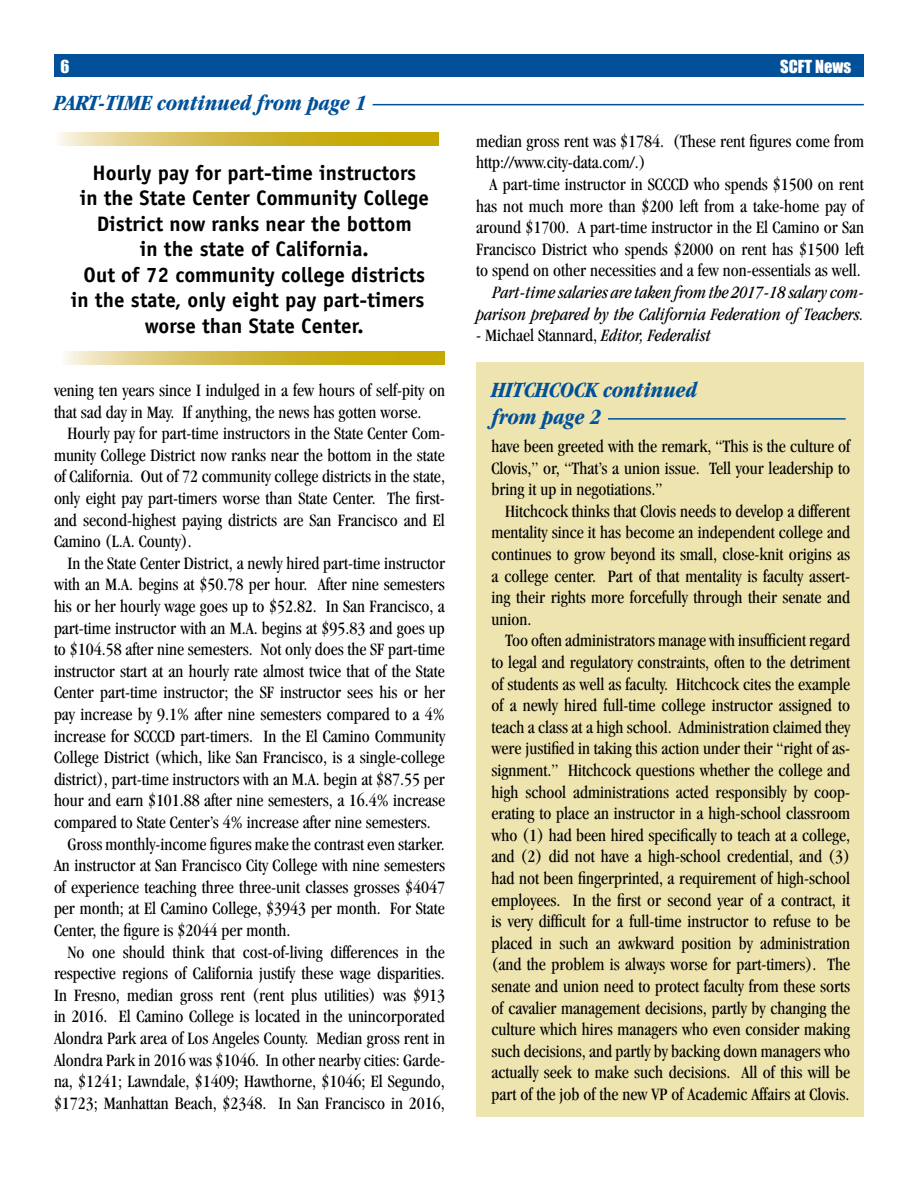
<style>
.page{position:relative;width:918px;height:1188px;background:#fff}
.page>*{position:absolute;margin:0;border:0;box-sizing:border-box;transform-origin:0 0}
.t1{font:italic 700 condensed 22.5px/27px "Garamond";color:#005199}
.t2{font:700 21px/25.5px "Officina Sans";color:#000;text-align:center}
.t3{font:condensed 18px/21.6px "Garamond";color:#000;text-align:justify}
.t4{font:italic condensed 18px/21.6px "Garamond";color:#000;text-align:right}
.t5{font:16.5px "Impact";color:#fff}
.s1{font-style:italic}
</style>
<div class="page">
<div style="left:476px;top:362px;width:388px;height:755px;background:#ede4b0"></div>
<div style="left:54px;top:54px;width:810px;height:22px;background:#005199"></div>
<hr style="left:373px;top:104px;width:491px;height:1px;background:#005199">
<hr style="left:608px;top:418px;width:238px;height:2px;background:#005199">
<svg style="left:59px;top:133px;width:379px;height:12px"></svg>
<svg style="left:65px;top:352px;width:380px;height:12px"></svg>
<p class="t5" style="left:60px;top:53px;width:10px">6</p>
<p class="t5" style="left:780px;top:53px;width:72px">SCFT News</p>
<p class="t1" style="left:54px;top:89px;width:314px">PART-TIME continued from page 1</p>
<p class="t2" style="left:71px;top:160px;width:360px">Hourly pay for part-time instructors<br>in the State Center Community College District now ranks near the bottom<br>in the state of California.<br>Out of 72 community college districts in the state, only eight pay part-timers worse than State Center.</p>
<p class="t3" style="left:54px;top:379px;width:393px">vening ten years since I indulged in a few hours of self-pity on that sad day in May. If anything, the news has gotten worse.</p>
<p class="t3" style="left:54px;top:423px;width:393px;text-indent:14px">Hourly pay for part-time instructors in the State Center Com&shy;munity College District now ranks near the bottom in the state of California. Out of 72 community college districts in the state, only eight pay part-timers worse than State Center. The first&shy;and second-highest paying districts are San Francisco and El Camino (L.A. County).</p>
<p class="t3" style="left:68px;top:552px;width:379px">In the State Center District, a newly hired part-time instructor</p>
<p class="t3" style="left:54px;top:574px;width:392px">with an M.A. begins at $50.78 per hour. After nine semesters</p>
<p class="t3" style="left:54px;top:595px;width:392px">his or her hourly wage goes up to $52.82. In San Francisco, a</p>
<p class="t3" style="left:54px;top:617px;width:392px">part-time instructor with an M.A. begins at $95.83 and goes up</p>
<p class="t3" style="left:54px;top:639px;width:392px">to $104.58 after nine semesters. Not only does the SF part-time</p>
<p class="t3" style="left:54px;top:660px;width:392px">instructor start at an hourly rate almost twice that of the State</p>
<p class="t3" style="left:54px;top:682px;width:393px">Center part-time instructor; the SF instructor sees his or her</p>
<p class="t3" style="left:54px;top:703px;width:392px">pay increase by 9.1% after nine semesters compared to a 4%</p>
<p class="t3" style="left:54px;top:725px;width:393px">increase for SCCCD part-timers. In the El Camino Community</p>
<p class="t3" style="left:54px;top:747px;width:392px">College District (which, like San Francisco, is a single-college</p>
<p class="t3" style="left:54px;top:768px;width:392px">district), part-time instructors with an M.A. begin at $87.55 per</p>
<p class="t3" style="left:54px;top:790px;width:393px">hour and earn $101.88 after nine semesters, a 16.4% increase</p>
<p class="t3" style="left:54px;top:811px;width:378px">compared to State Center’s 4% increase after nine semesters.</p>
<p class="t3" style="left:68px;top:833px;width:379px">Gross monthly-income figures make the contrast even starker.</p>
<p class="t3" style="left:54px;top:855px;width:392px">An instructor at San Francisco City College with nine semesters</p>
<p class="t3" style="left:54px;top:876px;width:392px">of experience teaching three three-unit classes grosses $4047</p>
<p class="t3" style="left:54px;top:898px;width:392px">per month; at El Camino College, $3943 per month. For State</p>
<p class="t3" style="left:54px;top:919px;width:238px">Center, the figure is $2044 per month.</p>
<p class="t3" style="left:68px;top:941px;width:379px">No one should think that cost-of-living differences in the</p>
<p class="t3" style="left:54px;top:963px;width:392px">respective regions of California justify these wage disparities.</p>
<p class="t3" style="left:54px;top:984px;width:392px">In Fresno, median gross rent (rent plus utilities) was $913</p>
<p class="t3" style="left:54px;top:1006px;width:392px">in 2016. El Camino College is located in the unincorporated</p>
<p class="t3" style="left:54px;top:1027px;width:392px">Alondra Park area of Los Angeles County. Median gross rent in</p>
<p class="t3" style="left:54px;top:1049px;width:393px">Alondra Park in 2016 was $1046. In other nearby cities: Garde-</p>
<p class="t3" style="left:54px;top:1071px;width:392px">na, $1241; Lawndale, $1409; Hawthorne, $1046; El Segundo,</p>
<p class="t3" style="left:54px;top:1092px;width:392px">$1723; Manhattan Beach, $2348. In San Francisco in 2016,</p>
<p class="t3" style="left:476px;top:130px;width:389px">median gross rent was $1784. (These rent figures come from http://www.city-data.com/.)</p>
<p class="t3" style="left:476px;top:173px;width:389px;text-indent:14px">A part-time instructor in SCCCD who spends $1500 on rent has not much more than $200 left from a take-home pay of around $1700. A part-time instructor in the El Camino or San Francisco District who spends $2000 on rent has $1500 left to spend on other necessities and a few non-essentials as well.</p>
<p class="t4" style="left:476px;top:282px;width:389px">Part-time salaries are taken from the 2017-18 salary com&shy;parison prepared by the California Federation of Teachers.</p>
<p class="t3" style="left:476px;top:325px;width:236px">- Michael Stannard, <span class="s1">Editor, Federalist</span></p>
<p class="t1" style="left:492px;top:376px;width:207px">HITCHCOCK continued from page 2</p>
<p class="t3" style="left:492px;top:435px;width:360px">have been greeted with the remark, “This is the culture of Clovis,” or, “That’s a union issue. Tell your leadership to bring it up in negotiations.”</p>
<p class="t3" style="left:492px;top:500px;width:360px;text-indent:14px">Hitchcock thinks that Clovis needs to develop a different mentality since it has become an independent college and continues to grow beyond its small, close-knit origins as a college center. Part of that mentality is faculty assert&shy;ing their rights more forcefully through their senate and union.</p>
<p class="t3" style="left:492px;top:630px;width:360px;text-indent:14px">Too often administrators manage with insufficient regard to legal and regulatory constraints, often to the detriment of students as well as faculty. Hitchcock cites the example of a newly hired full-time college instructor assigned to teach a class at a high school. Administration claimed they were justified in taking this action under their “right of as&shy;signment.” Hitchcock questions whether the college and high school administrations acted responsibly by coop&shy;erating to place an instructor in a high-school classroom who (1) had been hired specifically to teach at a college, and (2) did not have a high-school credential, and (3) had not been fingerprinted, a requirement of high-school employees. In the first or second year of a contract, it is very difficult for a full-time instructor to refuse to be placed in such an awkward position by administration (and the problem is always worse for part-timers). The senate and union need to protect faculty from these sorts of cavalier management decisions, partly by changing the culture which hires managers who even consider making such decisions, and partly by backing down managers who actually seek to make such decisions. All of this will be part of the job of the new VP of Academic Affairs at Clovis.</p>
</div>
